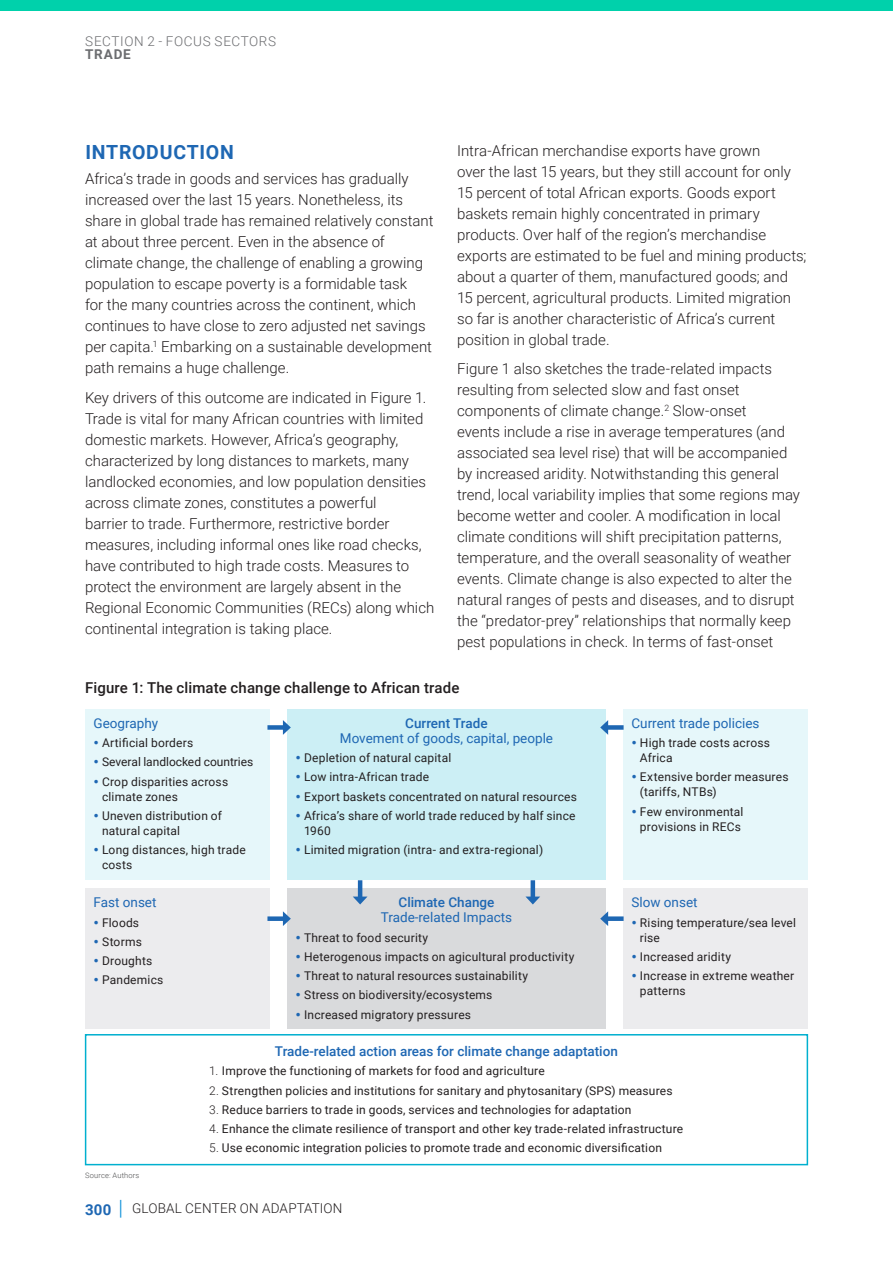
<style>
.page{position:relative;width:893px;height:1263px;background:#fff}
.page>*{position:absolute;margin:0;border:0;box-sizing:border-box;transform-origin:0 0}
.Sub_Head_1{font:700 19.5px "Roboto";letter-spacing:.035em;color:#1e67b3}
.Body_copy{font:300 15px/21px "Roboto";color:#231f20}
.Body_copy-2{font:500 15px "Roboto";letter-spacing:.01em;color:#231f20}
.Table_heading{font:13.5px "Roboto";color:#1e67b3}
.Table_heading-2{font:500 13.5px "Roboto";color:#1e67b3}
.t1{font:300 13.5px "Roboto";letter-spacing:.015em;color:#231f20}
.t2{font:300 13.5px "Roboto";letter-spacing:.045em;color:#6c6d70}
.t3{font:700 13.5px "Roboto";letter-spacing:.055em;color:#6c6d70}
.t4{font:12px/15px "Roboto";letter-spacing:.015em;color:#231f20}
.Endnotes{font:300 7.5px "Roboto";letter-spacing:.02em;color:#4b4c4d}
.s1{font-weight:300}
.s2{font-weight:700;font-size:15px;color:#1e67b3}
.s3{font-size:21px;color:#008bd7}
</style>
<div class="page">
<div style="left:0;top:0;width:893px;height:11px;background:#00d1ab"></div>
<div style="left:287px;top:709px;width:319px;height:170px;background:#cceff5"></div>
<div style="left:623px;top:709px;width:185px;height:170px;background:#e6f7fa"></div>
<div style="left:85px;top:709px;width:185px;height:170px;background:#e6f7fa"></div>
<div style="left:287px;top:889px;width:319px;height:140px;background:#d9dadc"></div>
<div style="left:623px;top:889px;width:185px;height:140px;background:#ececee"></div>
<div style="left:85px;top:889px;width:185px;height:140px;background:#ececee"></div>
<div style="left:267px;top:725px;width:18px;height:5px;background:#1e67b3"></div>
<svg style="left:283px;top:720px;width:8px;height:15px"></svg>
<div style="left:606px;top:725px;width:18px;height:5px;background:#1e67b3"></div>
<svg style="left:600px;top:720px;width:8px;height:15px"></svg>
<div style="left:267px;top:916px;width:18px;height:5px;background:#1e67b3"></div>
<svg style="left:283px;top:911px;width:8px;height:15px"></svg>
<div style="left:606px;top:916px;width:18px;height:5px;background:#1e67b3"></div>
<svg style="left:600px;top:911px;width:8px;height:15px"></svg>
<hr style="left:358px;top:880px;width:4px;height:18px;background:#1e67b3">
<svg style="left:353px;top:896px;width:14px;height:8px"></svg>
<hr style="left:531px;top:880px;width:4px;height:18px;background:#1e67b3">
<svg style="left:525px;top:896px;width:15px;height:8px"></svg>
<div style="left:85px;top:1034px;width:723px;height:131px;border:2px solid #00b0cf"></div>
<p class="t2" style="left:85px;top:31px;width:192px">SECTION 2 - FOCUS SECTORS</p>
<p class="t3" style="left:85px;top:45px;width:47px">TRADE</p>
<p class="Body_copy" style="left:457px;top:139px;width:351px">Intra-African merchandise exports have grown<br>over the last 15 years, but they still account for only 15 percent of total African exports. Goods export baskets remain highly concentrated in primary products. Over half of the region’s merchandise exports are estimated to be fuel and mining products; about a quarter of them, manufactured goods; and 15 percent, agricultural products. Limited migration so far is another characteristic of Africa’s current position in global trade.</p>
<p class="Body_copy" style="left:457px;top:358px;width:344px">Figure 1 also sketches the trade-related impacts resulting from selected slow and fast onset components of climate change.<sup>2</sup> Slow-onset<br>events include a rise in average temperatures (and associated sea level rise) that will be accompanied by increased aridity. Notwithstanding this general trend, local variability implies that some regions may become wetter and cooler. A modification in local climate conditions will shift precipitation patterns, temperature, and the overall seasonality of weather events. Climate change is also expected to alter the natural ranges of pests and diseases, and to disrupt the “predator-prey” relationships that normally keep pest populations in check. In terms of fast-onset</p>
<p class="Body_copy-2" style="left:85px;top:677px;width:376px">Figure 1: The climate change challenge to African trade</p>
<p class="Table_heading-2" style="left:405px;top:713px;width:84px">Current Trade</p>
<p class="Table_heading" style="left:340px;top:728px;width:215px">Movement of goods, capital, people</p>
<p class="t4" style="left:304px;top:750px;width:149px">Depletion of natural capital</p>
<p class="t4" style="left:304px;top:769px;width:127px">Low intra-African trade</p>
<p class="t4" style="left:304px;top:788px;width:274px">Export baskets concentrated on natural resources</p>
<p class="t4" style="left:304px;top:807px;width:273px">Africa’s share of world trade reduced by half since<br>1960</p>
<p class="t4" style="left:304px;top:842px;width:241px">Limited migration (intra- and extra-regional)</p>
<p class="Sub_Head_1" style="left:85px;top:139px;width:150px">INTRODUCTION</p>
<p class="Body_copy" style="left:85px;top:168px;width:350px">Africa’s trade in goods and services has gradually increased over the last 15 years. Nonetheless, its share in global trade has remained relatively constant at about three percent. Even in the absence of climate change, the challenge of enabling a growing population to escape poverty is a formidable task<br>for the many countries across the continent, which continues to have close to zero adjusted net savings per capita.<sup>1</sup> Embarking on a sustainable development path remains a huge challenge.</p>
<p class="Body_copy" style="left:85px;top:387px;width:351px">Key drivers of this outcome are indicated in Figure 1.<br>Trade is vital for many African countries with limited domestic markets. However, Africa’s geography, characterized by long distances to markets, many landlocked economies, and low population densities across climate zones, constitutes a powerful<br>barrier to trade. Furthermore, restrictive border measures, including informal ones like road checks, have contributed to high trade costs. Measures to protect the environment are largely absent in the Regional Economic Communities (RECs) along which continental integration is taking place.</p>
<p class="Table_heading" style="left:94px;top:713px;width:66px">Geography</p>
<p class="t4" style="left:102px;top:735px;width:93px">Artificial borders</p>
<p class="t4" style="left:102px;top:754px;width:153px">Several landlocked countries</p>
<p class="t4" style="left:102px;top:773px;width:128px">Crop disparities across climate zones</p>
<p class="t4" style="left:102px;top:807px;width:121px">Uneven distribution of natural capital</p>
<p class="t4" style="left:102px;top:842px;width:145px">Long distances, high trade costs</p>
<p class="Table_heading" style="left:631px;top:713px;width:130px">Current trade policies</p>
<p class="t4" style="left:640px;top:735px;width:131px">High trade costs across<br>Africa</p>
<p class="t4" style="left:640px;top:769px;width:150px">Extensive border measures (tariffs, NTBs)</p>
<p class="t4" style="left:640px;top:803px;width:105px">Few environmental provisions in RECs</p>
<p class="Table_heading" style="left:94px;top:893px;width:64px">Fast onset</p>
<p class="t4" style="left:102px;top:914px;width:39px">Floods</p>
<p class="t4" style="left:102px;top:934px;width:41px">Storms</p>
<p class="t4" style="left:102px;top:953px;width:52px">Droughts</p>
<p class="t4" style="left:102px;top:972px;width:63px">Pandemics</p>
<p class="Endnotes" style="left:85px;top:1170px;width:56px">Source: Authors</p>
<p class="Table_heading-2" style="left:399px;top:893px;width:97px">Climate Change</p>
<p class="Table_heading" style="left:381px;top:908px;width:133px">Trade-related Impacts</p>
<p class="t4" style="left:304px;top:929px;width:126px">Threat to food security</p>
<p class="t4" style="left:304px;top:949px;width:272px">Heterogenous impacts on agicultural productivity</p>
<p class="t4" style="left:304px;top:968px;width:226px">Threat to natural resources sustainability</p>
<p class="t4" style="left:304px;top:987px;width:190px">Stress on biodiversity/ecosystems</p>
<p class="t4" style="left:304px;top:1006px;width:169px">Increased migratory pressures</p>
<p class="Table_heading-2" style="left:275px;top:1042px;width:344px">Trade-related action areas for climate change adaptation</p>
<p class="Table_heading" style="left:631px;top:893px;width:68px">Slow onset</p>
<p class="t4" style="left:640px;top:914px;width:158px">Rising temperature/sea level rise</p>
<p class="t4" style="left:640px;top:949px;width:93px">Increased aridity</p>
<p class="t4" style="left:640px;top:968px;width:156px">Increase in extreme weather patterns</p>
<p class="t4" style="left:209px;top:1063px;width:337px"><span class="s1">1.</span> Improve the functioning of markets for food and agriculture</p>
<p class="t4" style="left:209px;top:1082px;width:465px"><span class="s1">2.</span> Strengthen policies and institutions for sanitary and phytosanitary (SPS) measures</p>
<p class="t4" style="left:209px;top:1102px;width:424px"><span class="s1">3.</span> Reduce barriers to trade in goods, services and technologies for adaptation</p>
<p class="t4" style="left:209px;top:1121px;width:476px"><span class="s1">4.</span> Enhance the climate resilience of transport and other key trade-related infrastructure</p>
<p class="t4" style="left:209px;top:1140px;width:454px"><span class="s1">5.</span> Use economic integration policies to promote trade and economic diversification</p>
<p class="t1" style="left:85px;top:1199px;width:259px"><span class="s2">300</span> <span class="s3">|</span> GLOBAL CENTER ON ADAPTATION</p>
</div>
